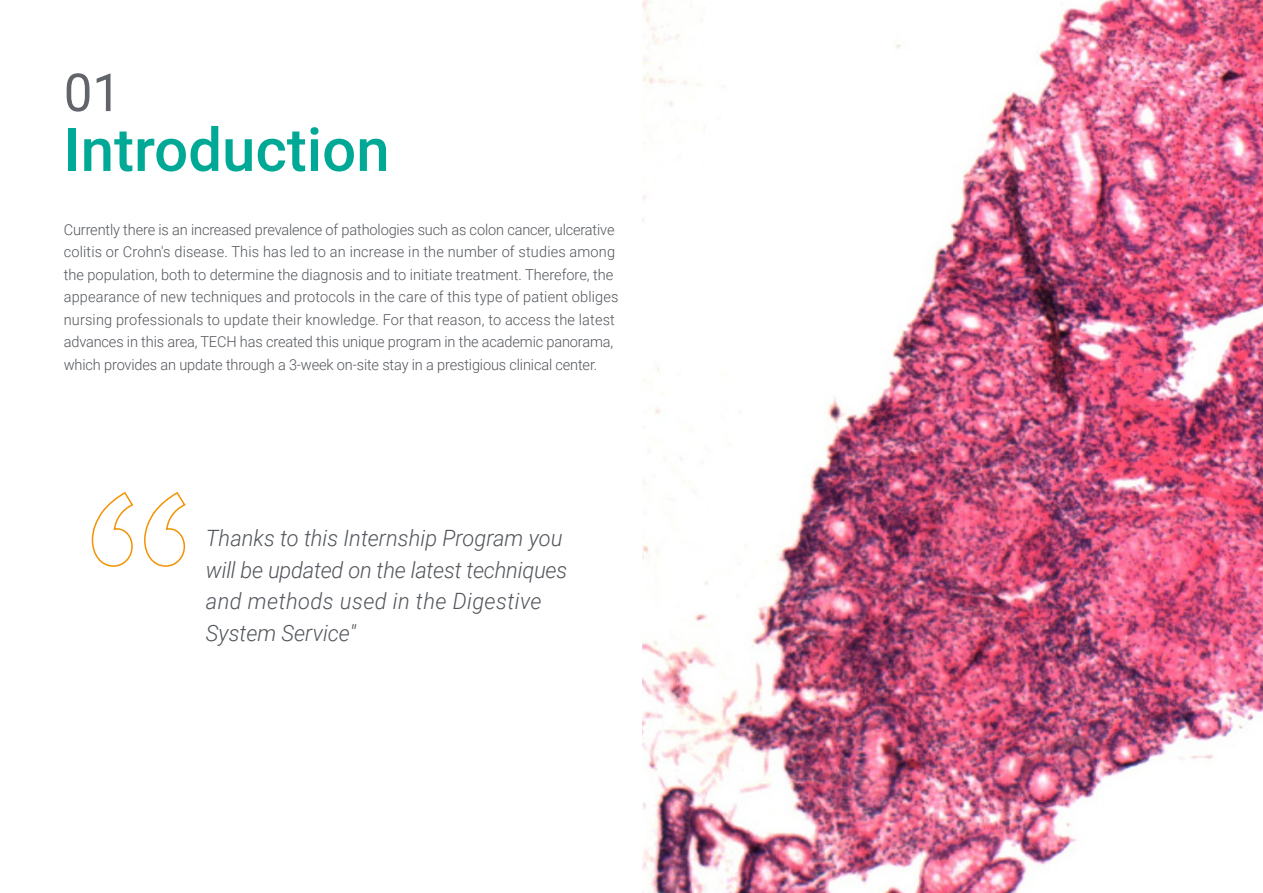
<style>
.page{position:relative;width:1263px;height:893px;background:#fff}
.page>*{position:absolute;margin:0;border:0;box-sizing:border-box;transform-origin:0 0}
.t1{font:500 60px "Roboto";color:#00a996}
.t2{font:52.5px "Roboto";color:#61646a}
.t3{font:italic 300 22.5px/31.5px "Roboto";color:#52555b}
.t4{font:300 15px/22.5px "Roboto";color:#52555b}
</style>
<div class="page">
<svg style="left:91px;top:492px;width:95px;height:75px"></svg>
<img style="left:642px;top:0;width:621px;height:893px">
<h2 class="t2" style="left:64px;top:56px;width:59px">01</h2>
<h1 class="t1" style="left:64px;top:108px;width:327px">Introduction</h1>
<p class="t4" style="left:64px;top:217px;width:556px">Currently there is an increased prevalence of pathologies such as colon cancer, ulcerative colitis or Crohn's disease. This has led to an increase in the number of studies among the population, both to determine the diagnosis and to initiate treatment. Therefore, the appearance of new techniques and protocols in the care of this type of patient obliges nursing professionals to update their knowledge. For that reason, to access the latest advances in this area, TECH has created this unique program in the academic panorama, which provides an update through a 3-week on-site stay in a prestigious clinical center.</p>
<h3 class="t3" style="left:206px;top:522px;width:363px">Thanks to this Internship Program you will be updated on the latest techniques and methods used in the Digestive<br>System Service"</h3>
</div>
